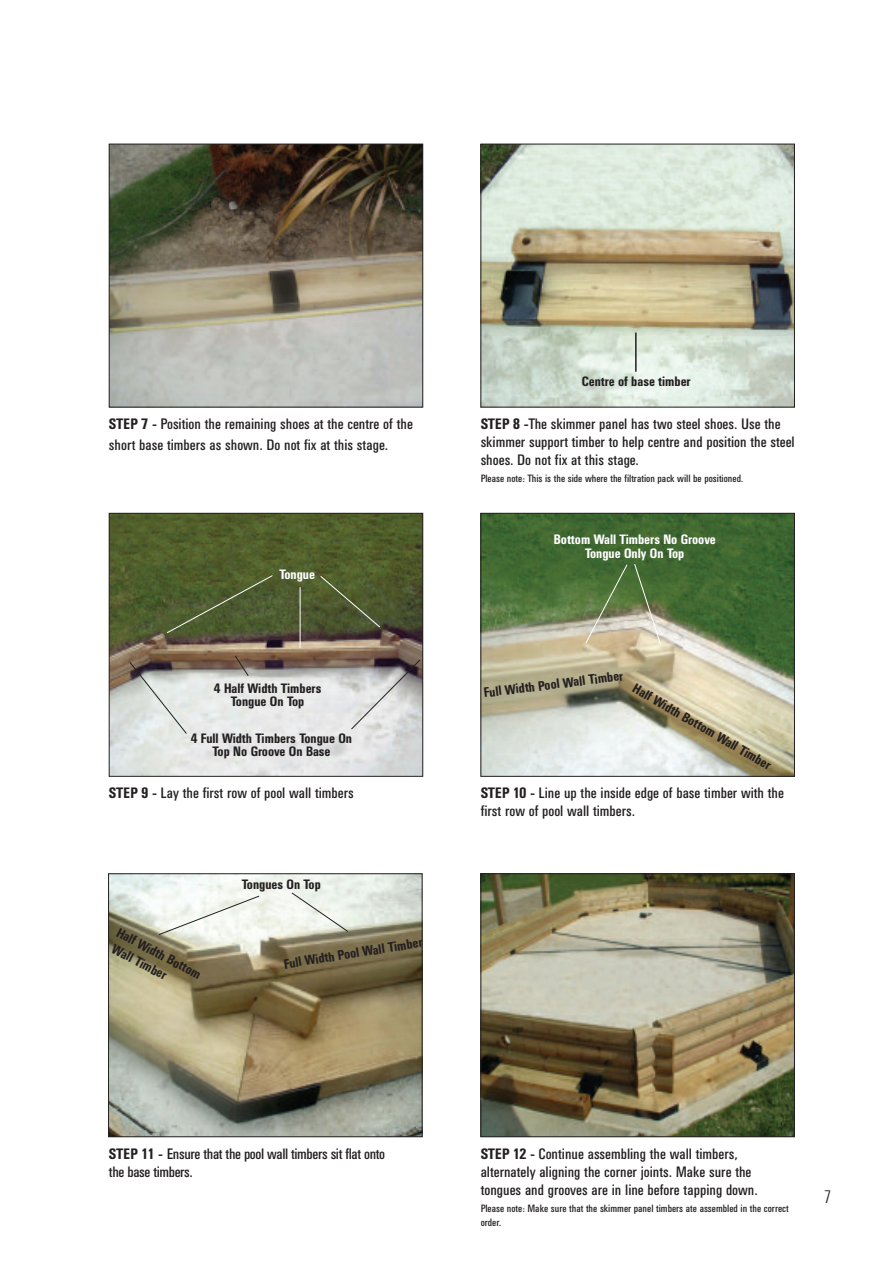
<style>
.page{position:relative;width:893px;height:1263px;background:#fff}
.page>*{position:absolute;margin:0;border:0;box-sizing:border-box;transform-origin:0 0}
.t1{font:300 18px "Univers Condensed BQ";color:#231f20}
.t2{font:15px/18px "Univers Condensed BQ";color:#231f20}
.t3{font:15px/18px "Univers Condensed BQ";letter-spacing:-.025em;color:#231f20}
.t4{font:700 13.5px/13.5px "Univers Condensed BQ";color:#231f20;text-align:center}
.t5{font:700 13.5px/13.5px "Univers Condensed BQ";color:#fff;text-align:center}
.t6{font:10.5px/14.9px "Univers Condensed BQ";color:#231f20}
.s1{font-weight:700}
</style>
<div class="page">
<img style="left:110px;top:875px;width:310px;height:260px">
<div style="left:108px;top:873px;width:314px;height:264px;border:1px solid #231f20"></div>
<svg style="left:158px;top:896px;width:102px;height:39px"></svg>
<svg style="left:291px;top:892px;width:57px;height:40px"></svg>
<img style="left:111px;top:515px;width:310px;height:259px">
<div style="left:109px;top:513px;width:314px;height:263px;border:1px solid #231f20"></div>
<svg style="left:129px;top:662px;width:58px;height:72px"></svg>
<svg style="left:351px;top:659px;width:70px;height:71px"></svg>
<svg style="left:235px;top:655px;width:14px;height:21px"></svg>
<svg style="left:167px;top:575px;width:106px;height:58px"></svg>
<svg style="left:320px;top:576px;width:60px;height:51px"></svg>
<hr style="left:300px;top:587px;width:1px;height:61px;background:#fff">
<img style="left:111px;top:146px;width:310px;height:259px">
<div style="left:109px;top:144px;width:314px;height:263px;border:1px solid #231f20"></div>
<img style="left:483px;top:146px;width:310px;height:259px">
<div style="left:481px;top:144px;width:314px;height:263px;border:1px solid #231f20"></div>
<img style="left:483px;top:875px;width:310px;height:260px">
<div style="left:481px;top:873px;width:314px;height:264px;border:1px solid #231f20"></div>
<img style="left:483px;top:515px;width:310px;height:259px">
<div style="left:481px;top:513px;width:314px;height:263px;border:1px solid #231f20"></div>
<hr style="left:635px;top:333px;width:2px;height:39px;background:#231f20">
<svg style="left:585px;top:564px;width:42px;height:79px"></svg>
<svg style="left:634px;top:564px;width:27px;height:80px"></svg>
<p class="t4" style="left:582px;top:374px;width:110px">Centre of base timber</p>
<p class="t2" style="left:109px;top:413px;width:305px;line-height:21.1px"><span class="s1">STEP 7 -</span> Position the remaining shoes at the centre of the short base timbers as shown. Do not fix at this stage.</p>
<p class="t2" style="left:481px;top:415px;width:316px"><span class="s1">STEP 8 -</span>The skimmer panel has two steel shoes. Use the skimmer support timber to help centre and position the steel shoes. Do not fix at this stage.</p>
<p class="t6" style="left:481px;top:471px;width:264px">Please note: This is the side where the filtration pack will be positioned.</p>
<p class="t5" style="left:279px;top:567px;width:37px">Tongue</p>
<p class="t4" style="left:214px;top:681px;width:109px">4 Half Width Timbers<br>Tongue On Top</p>
<p class="t4" style="left:191px;top:731px;width:163px">4 Full Width Timbers Tongue On<br>Top No Groove On Base</p>
<p class="t5" style="left:554px;top:533px;width:163px">Bottom Wall Timbers No Groove<br>Tongue Only On Top</p>
<p class="t4" style="left:483px;top:686px;width:142px;rotate:-7deg">Full Width Pool Wall Timber</p>
<p class="t4" style="left:637px;top:681px;width:159px;rotate:30deg">Half Width Bottom Wall Timber</p>
<p class="t2" style="left:109px;top:784px;width:246px"><span class="s1">STEP 9 -</span> Lay the first row of pool wall timbers</p>
<p class="t2" style="left:481px;top:784px;width:305px"><span class="s1">STEP 10 -</span> Line up the inside edge of base timber with the first row of pool wall timbers.</p>
<p class="t4" style="left:122px;top:924px;width:95px;line-height:16.5px;text-align:left;rotate:28deg">Half Width Bottom<br>Wall Timber</p>
<p class="t4" style="left:242px;top:877px;width:81px">Tongues On Top</p>
<p class="t4" style="left:283px;top:957px;width:142px;rotate:-9deg">Full Width Pool Wall Timber</p>
<p class="t3" style="left:109px;top:1144px;width:278px"><span class="s1">STEP 11 -</span> Ensure that the pool wall timbers sit flat onto the base timbers.</p>
<p class="t2" style="left:481px;top:1144px;width:278px"><span class="s1">STEP 12 -</span> Continue assembling the wall timbers, alternately aligning the corner joints. Make sure the tongues and grooves are in line before tapping down.</p>
<p class="t6" style="left:481px;top:1200px;width:310px">Please note: Make sure that the skimmer panel timbers ate assembled in the correct order.</p>
<p class="t1" style="left:824px;top:1187px;width:9px">7</p>
</div>
